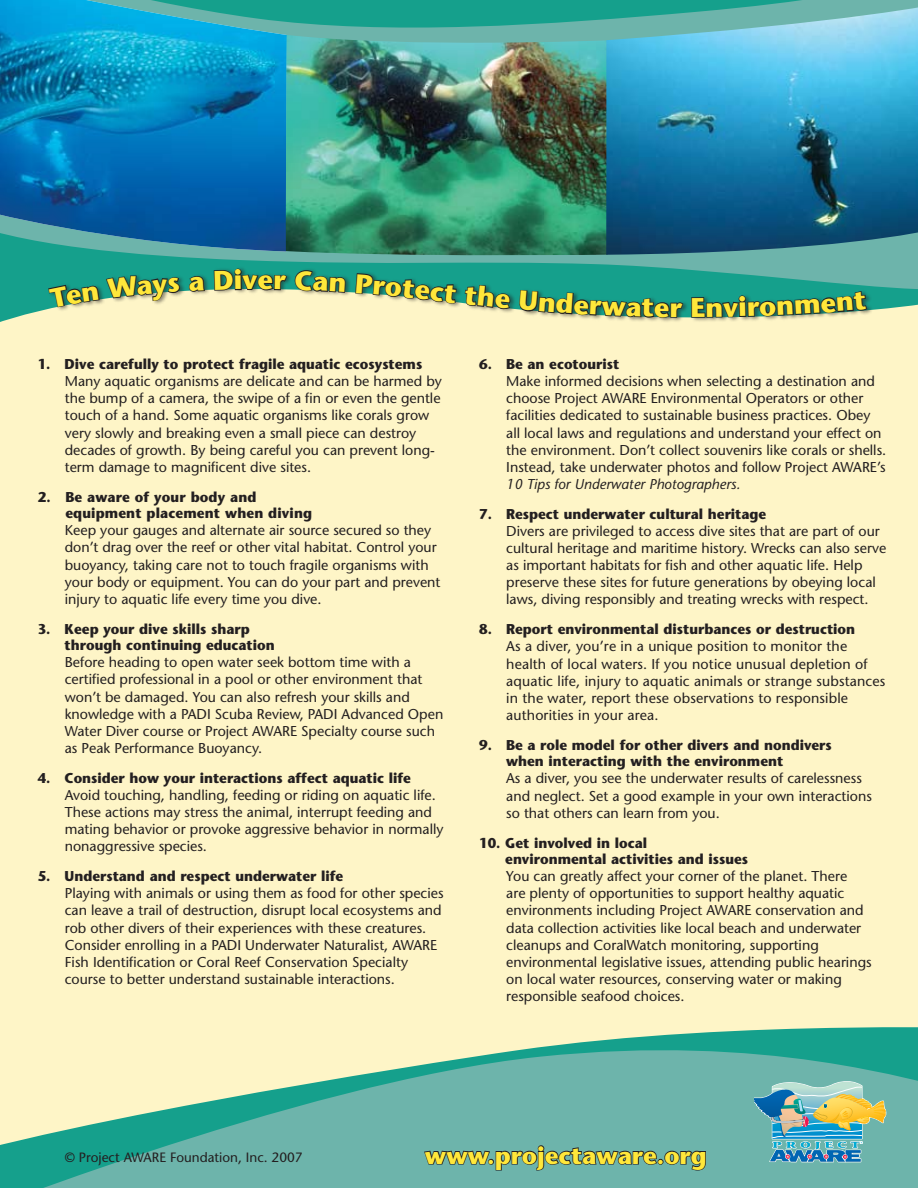
<style>
.page{position:relative;width:918px;height:1188px;background:#fef5c7}
.page>*{position:absolute;margin:0;border:0;box-sizing:border-box;transform-origin:0 0}
.t1{font:700 27px "Stone Sans";color:#ffe73a}
.t2{font:700 24px "Stone Sans";color:#ffe73a}
.t3{font:14.25px/17.1px "Stone Sans";color:#231f20}
.t4{font:700 14.25px/16.5px "Stone Sans";color:#231f20;scale:.95 1}
.t5{font:italic 14.25px "Stone Sans";color:#231f20}
.t6{font:13.5px "Stone Sans";color:#231f20}
</style>
<div class="page">
<svg style="left:0;top:295px;width:918px;height:27px;fill:#15a08c"></svg>
<svg style="left:0;top:0;width:918px;height:295px;background:#3ba899"></svg>
<div style="left:48px;top:265px;width:826px;height:58px;background:#231f20;opacity:.5"></div>
<svg style="left:697px;top:1027px;width:221px;height:6px"></svg>
<svg style="left:0;top:1033px;width:918px;height:155px;fill:#6db4ab"></svg>
<img style="left:0;top:0;width:287px;height:252px">
<img style="left:286px;top:35px;width:321px;height:222px">
<img style="left:606px;top:4px;width:312px;height:251px">
<img style="left:754px;top:1078px;width:133px;height:88px">
<svg style="left:423px;top:1143px;width:284px;height:30px;background:#5c928c"></svg>
<svg style="left:47px;top:241px;width:133px;height:82px"></svg>
<svg style="left:188px;top:275px;width:18px;height:17px"></svg>
<svg style="left:213px;top:268px;width:75px;height:30px"></svg>
<svg style="left:294px;top:269px;width:53px;height:54px"></svg>
<svg style="left:354px;top:272px;width:104px;height:33px"></svg>
<svg style="left:464px;top:284px;width:47px;height:26px"></svg>
<svg style="left:518px;top:262px;width:166px;height:61px;background:#379481"></svg>
<svg style="left:690px;top:262px;width:178px;height:61px;background:#499887"></svg>
<h1 class="t1" style="left:243px;top:263px;width:32px">ve</h1>
<p class="t4" style="left:38px;top:356px;width:406px">1. Dive carefully to protect fragile aquatic ecosystems</p>
<p class="t3" style="left:65px;top:373px;width:379px">Many aquatic organisms are delicate and can be harmed by the bump of a camera, the swipe of a fin or even the gentle touch of a hand. Some aquatic organisms like corals grow very slowly and breaking even a small piece can destroy decades of growth. By being careful you can prevent long&shy;term damage to magnificent dive sites.</p>
<p class="t4" style="left:65px;top:488px;width:261px;text-indent:-28px">2. Be aware of your body and equipment placement when diving</p>
<p class="t3" style="left:65px;top:522px;width:377px">Keep your gauges and alternate air source secured so they don’t drag over the reef or other vital habitat. Control your buoyancy, taking care not to touch fragile organisms with your body or equipment. You can do your part and prevent injury to aquatic life every time you dive.</p>
<p class="t4" style="left:65px;top:620px;width:223px;text-indent:-27px">3. Keep your dive skills sharp through continuing education</p>
<p class="t3" style="left:65px;top:654px;width:380px">Before heading to open water seek bottom time with a certified professional in a pool or other environment that won’t be damaged. You can also refresh your skills and knowledge with a PADI Scuba Review, PADI Advanced Open Water Diver course or Project AWARE Specialty course such as Peak Performance Buoyancy.</p>
<p class="t4" style="left:38px;top:769px;width:394px">4. Consider how your interactions affect aquatic life</p>
<p class="t3" style="left:65px;top:786px;width:380px">Avoid touching, handling, feeding or riding on aquatic life.<br>These actions may stress the animal, interrupt feeding and mating behavior or provoke aggressive behavior in normally nonaggressive species.</p>
<p class="t4" style="left:38px;top:868px;width:323px">5. Understand and respect underwater life</p>
<p class="t3" style="left:65px;top:885px;width:380px">Playing with animals or using them as food for other species can leave a trail of destruction, disrupt local ecosystems and rob other divers of their experiences with these creatures.<br>Consider enrolling in a PADI Underwater Naturalist, AWARE Fish Identification or Coral Reef Conservation Specialty course to better understand sustainable interactions.</p>
<h1 class="t1" style="left:669px;top:290px;width:38px">r E</h1>
<p class="t4" style="left:479px;top:356px;width:149px">6. Be an ecotourist</p>
<p class="t3" style="left:506px;top:373px;width:382px">Make informed decisions when selecting a destination and choose Project AWARE Environmental Operators or other facilities dedicated to sustainable business practices. Obey all local laws and regulations and understand your effect on the environment. Don’t collect souvenirs like corals or shells.<br>Instead, take underwater photos and follow Project AWARE’s</p>
<p class="t5" style="left:506px;top:475px;width:236px">10 Tips for Underwater Photographers.</p>
<p class="t4" style="left:479px;top:505px;width:304px">7. Respect underwater cultural heritage</p>
<p class="t3" style="left:506px;top:522px;width:382px">Divers are privileged to access dive sites that are part of our cultural heritage and maritime history. Wrecks can also serve as important habitats for fish and other aquatic life. Help preserve these sites for future generations by obeying local laws, diving responsibly and treating wrecks with respect.</p>
<p class="t4" style="left:479px;top:621px;width:397px">8. Report environmental disturbances or destruction</p>
<p class="t3" style="left:506px;top:638px;width:381px">As a diver, you’re in a unique position to monitor the health of local waters. If you notice unusual depletion of aquatic life, injury to aquatic animals or strange substances in the water, report these observations to responsible authorities in your area.</p>
<p class="t4" style="left:506px;top:736px;width:344px;text-indent:-27px">9. Be a role model for other divers and nondivers when interacting with the environment</p>
<p class="t3" style="left:506px;top:770px;width:367px">As a diver, you see the underwater results of carelessness and neglect. Set a good example in your own interactions so that others can learn from you.</p>
<p class="t4" style="left:505px;top:834px;width:257px;text-indent:-26px">10. Get involved in local environmental activities and issues</p>
<p class="t3" style="left:506px;top:868px;width:367px">You can greatly affect your corner of the planet. There<br>are plenty of opportunities to support healthy aquatic environments including Project AWARE conservation and data collection activities like local beach and underwater cleanups and CoralWatch monitoring, supporting environmental legislative issues, attending public hearings on local water resources, conserving water or making responsible seafood choices.</p>
<p class="t6" style="left:65px;top:1149px;width:239px">© Project AWARE Foundation, Inc. 2007</p>
<h2 class="t2" style="left:425px;top:1140px;width:283px">www.projectaware.org</h2>
</div>
